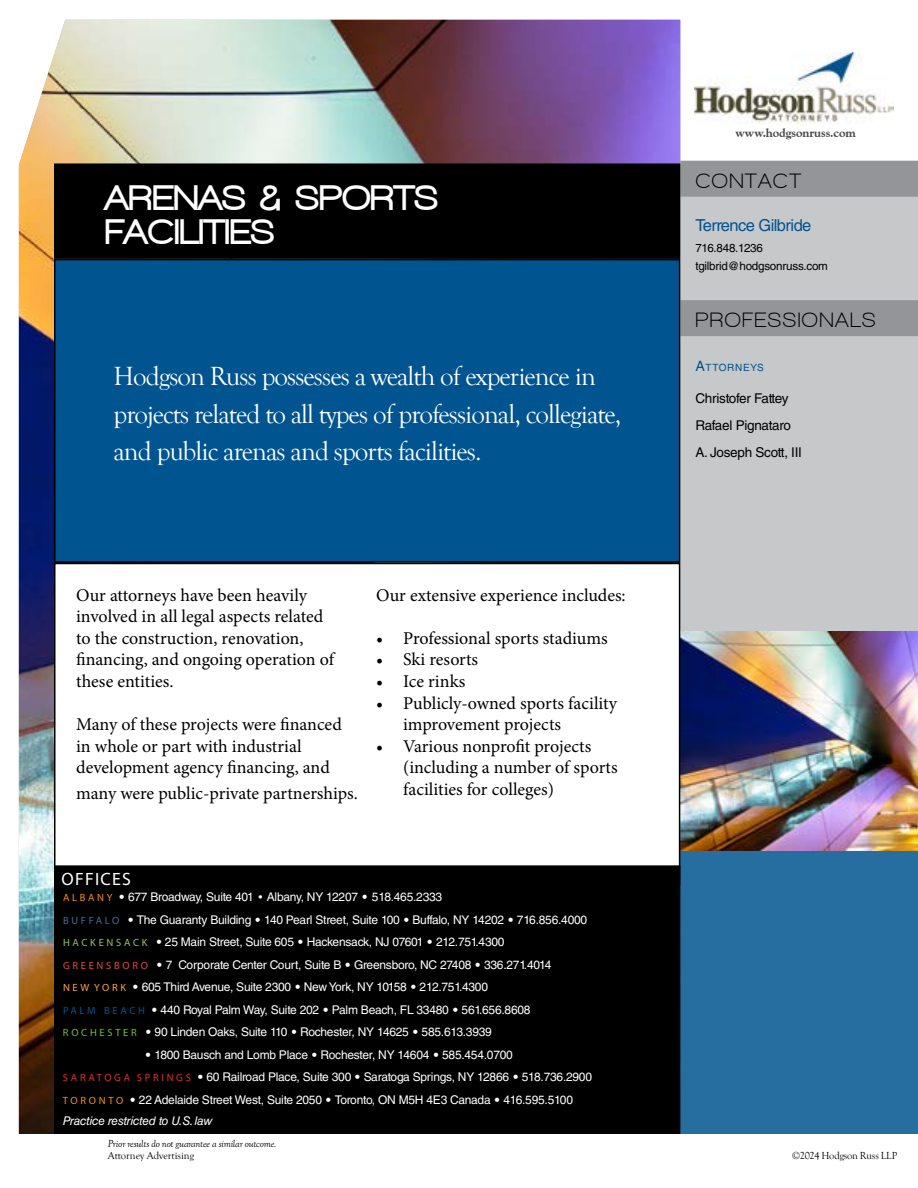
<style>
.page{position:relative;width:918px;height:1188px;background:#fff}
.page>*{position:absolute;margin:0;border:0;box-sizing:border-box;transform-origin:0 0}
.t1{font:900 36px/34.5px "Walkway";letter-spacing:.02em;color:#fff}
.t2{font:27px/37.5px "Goudy Old Style T";letter-spacing:-.035em;color:#fff}
.t3{font:700 21px "Walkway";letter-spacing:.07em;color:#000}
.t4{font:18px/21.6px "Minion Pro";color:#000}
.t5{font:17.85px "Myriad Pro";letter-spacing:.07em;color:#fff}
.t6{font:16.5px "Helvetica LT Std";letter-spacing:-.035em;color:#00548f}
.t7{font:13.5px/27px "Helvetica LT Std";letter-spacing:-.02em;color:#000}
.t8{font:12px/22.5px "Helvetica LT Std";letter-spacing:-.02em;color:#fff}
.t9{font:italic 12px "Helvetica LT Std";letter-spacing:-.02em;color:#fff}
.t10{font:800 12px "Goudy Old Style BT";letter-spacing:-.005em;color:#4d4d4f}
.t11{font:11.7px/18px "Helvetica LT Std";letter-spacing:-.02em;color:#000}
.t12{font:italic 10.5px "Goudy Old Style T";letter-spacing:-.015em;color:#000}
.t13{font:10.5px "Goudy Old Style T";letter-spacing:-.005em;color:#000}
.t14{font:10.05px "Helvetica LT Std";letter-spacing:.07em;color:#00548f}
.s1{font-family:"Myriad Pro";font-size:10.5px;color:#f78d20}
.s2{font-family:"Goudy Std"}
.s3{font-family:"Goudy Old Style T"}
.s4{font-family:"Myriad Pro";font-size:10.5px;color:#476a9e}
.s5{font-family:"Myriad Pro";font-size:10.5px;color:#8dc664}
.s6{font-family:"Myriad Pro";font-size:10.5px;color:#de4b3b}
.s7{font-family:"Myriad Pro";font-size:10.5px;color:#f9a14b}
.s8{font-family:"Myriad Pro";font-size:10.5px;color:#00548f}
.s9{font-family:"Myriad Pro";font-size:10.5px;color:#6fbc44}
.s10{font-family:"Myriad Pro";font-size:10.5px;color:#db312f}
.s11{font-size:14.25px}
</style>
<div class="page">
<img style="left:19px;top:20px;width:661px;height:1114px">
<div style="left:680px;top:851px;width:238px;height:283px;background:#276ea0"></div>
<div style="left:680px;top:161px;width:238px;height:470px;background:#c7c8ca"></div>
<div style="left:680px;top:161px;width:238px;height:36px;background:#939598"></div>
<div style="left:680px;top:300px;width:238px;height:36px;background:#939598"></div>
<img style="left:680px;top:631px;width:238px;height:220px">
<img style="left:695px;top:52px;width:199px;height:72px">
<div style="left:55px;top:164px;width:625px;height:94px;background:#000"></div>
<div style="left:54px;top:163px;width:626px;height:96px;border:2px solid #000"></div>
<div style="left:55px;top:260px;width:625px;height:302px;background:#00548f"></div>
<div style="left:54px;top:259px;width:626px;height:304px;border:2px solid #000"></div>
<div style="left:55px;top:563px;width:625px;height:321px;background:#fff"></div>
<div style="left:55px;top:866px;width:625px;height:267px;background:#000"></div>
<div style="left:54px;top:865px;width:626px;height:269px;border:2px solid #000"></div>
<h1 class="t1" style="left:105px;top:180px;width:334px">ARENAS &amp; SPORTS<br>FACILITIES</h1>
<h2 class="t2" style="left:114px;top:358px;width:509px">Hodgson Russ possesses a wealth of experience in projects related to all types of professional, collegiate, and public arenas and sports facilities.</h2>
<h3 class="t4" style="left:76px;top:584px;width:259px">Our attorneys have been heavily involved in all legal aspects related to the construction, renovation, financing, and ongoing operation of these entities.</h3>
<h3 class="t4" style="left:76px;top:714px;width:267px">Many of these projects were financed in whole or part with industrial development agency financing, and</h3>
<h3 class="t4" style="left:76px;top:782px;width:283px">many were public-private partnerships.</h3>
<h3 class="t4" style="left:376px;top:584px;width:251px">Our extensive experience includes:</h3>
<h3 class="t4" style="left:376px;top:627px;width:233px">• Professional sports stadiums</h3>
<h3 class="t4" style="left:376px;top:649px;width:104px">• Ski resorts</h3>
<h3 class="t4" style="left:376px;top:670px;width:91px">• Ice rinks</h3>
<h3 class="t4" style="left:403px;top:692px;width:215px;text-indent:-27px">• Publicly-owned sports facility improvement projects</h3>
<h3 class="t4" style="left:403px;top:735px;width:216px;text-indent:-27px">• Various nonprofit projects (including a number of sports facilities for colleges)</h3>
<h3 class="t5" style="left:62px;top:868px;width:71px">OFFICES</h3>
<p class="t8" style="left:63px;top:886px;width:526px"><span class="s1">A L B A N Y</span> <span class="s2">•</span> 677 Broadway, Suite 401 <span class="s3">•</span> Albany, NY 12207 <span class="s2">•</span> 518.465.2333<br><span class="s4">B U F F A L O</span> <span class="s2">•</span> The Guaranty Building <span class="s2">•</span> 140 Pearl Street, Suite 100 <span class="s2">•</span> Buffalo, NY 14202 <span class="s2">•</span> 716.856.4000<br><span class="s5">H A C K E N S A C K</span> <span class="s2">•</span> 25 Main Street, Suite 605 <span class="s2">•</span> Hackensack, NJ 07601 <span class="s2">•</span> 212.751.4300<br><span class="s6">G R E E N S B O R O</span> <span class="s2">•</span> 7 Corporate Center Court, Suite B <span class="s2">•</span> Greensboro, NC 27408 <span class="s2">•</span> 336.271.4014<br><span class="s7">N E W Y O R K</span> <span class="s2">•</span> 605 Third Avenue, Suite 2300 <span class="s2">•</span> New York, NY 10158 <span class="s2">•</span> 212.751.4300<br><span class="s8">P A L M B E A C H</span> <span class="s2">•</span> 440 Royal Palm Way, Suite 202 <span class="s2">•</span> Palm Beach, FL 33480 <span class="s2">•</span> 561.656.8608<br><span class="s9">R O C H E S T E R</span> <span class="s2">•</span> 90 Linden Oaks, Suite 110 <span class="s2">•</span> Rochester, NY 14625 <span class="s2">•</span> 585.613.3939</p>
<p class="t8" style="left:63px;top:1043px;width:531px;text-indent:82px"><span class="s2">•</span> 1800 Bausch and Lomb Place <span class="s2">•</span> Rochester, NY 14604 <span class="s2">•</span> 585.454.0700<br><span class="s10">S A R A T O G A S P R I N G S</span> <span class="s2">•</span> 60 Railroad Place, Suite 300 <span class="s2">•</span> Saratoga Springs, NY 12866 <span class="s2">•</span> 518.736.2900<br><span class="s1">T O R O N T O</span> <span class="s2">•</span> 22 Adelaide Street West, Suite 2050 <span class="s2">•</span> Toronto, ON M5H 4E3 Canada <span class="s2">•</span> 416.595.5100</p>
<p class="t9" style="left:63px;top:1114px;width:151px">Practice restricted to U.S. law</p>
<p class="t12" style="left:108px;top:1138px;width:170px">Prior results do not guarantee a similar outcome.</p>
<p class="t13" style="left:108px;top:1150px;width:88px">Attorney Advertising</p>
<p class="t10" style="left:736px;top:125px;width:122px">www.hodgsonruss.com</p>
<h3 class="t3" style="left:695px;top:169px;width:107px">CONTACT</h3>
<h3 class="t6" style="left:695px;top:216px;width:118px">Terrence Gilbride</h3>
<p class="t11" style="left:695px;top:239px;width:134px">716.848.1236 tgilbrid@hodgsonruss.com</p>
<h3 class="t3" style="left:695px;top:309px;width:182px">PROFESSIONALS</h3>
<p class="t14" style="left:695px;top:362px;width:70px"><span class="s11">A</span>TTORNEYS</p>
<p class="t7" style="left:695px;top:385px;width:108px">Christofer Fattey<br>Rafael Pignataro<br>A. Joseph Scott, III</p>
<p class="t13" style="left:792px;top:1150px;width:107px">©2024 Hodgson Russ LLP</p>
</div>
